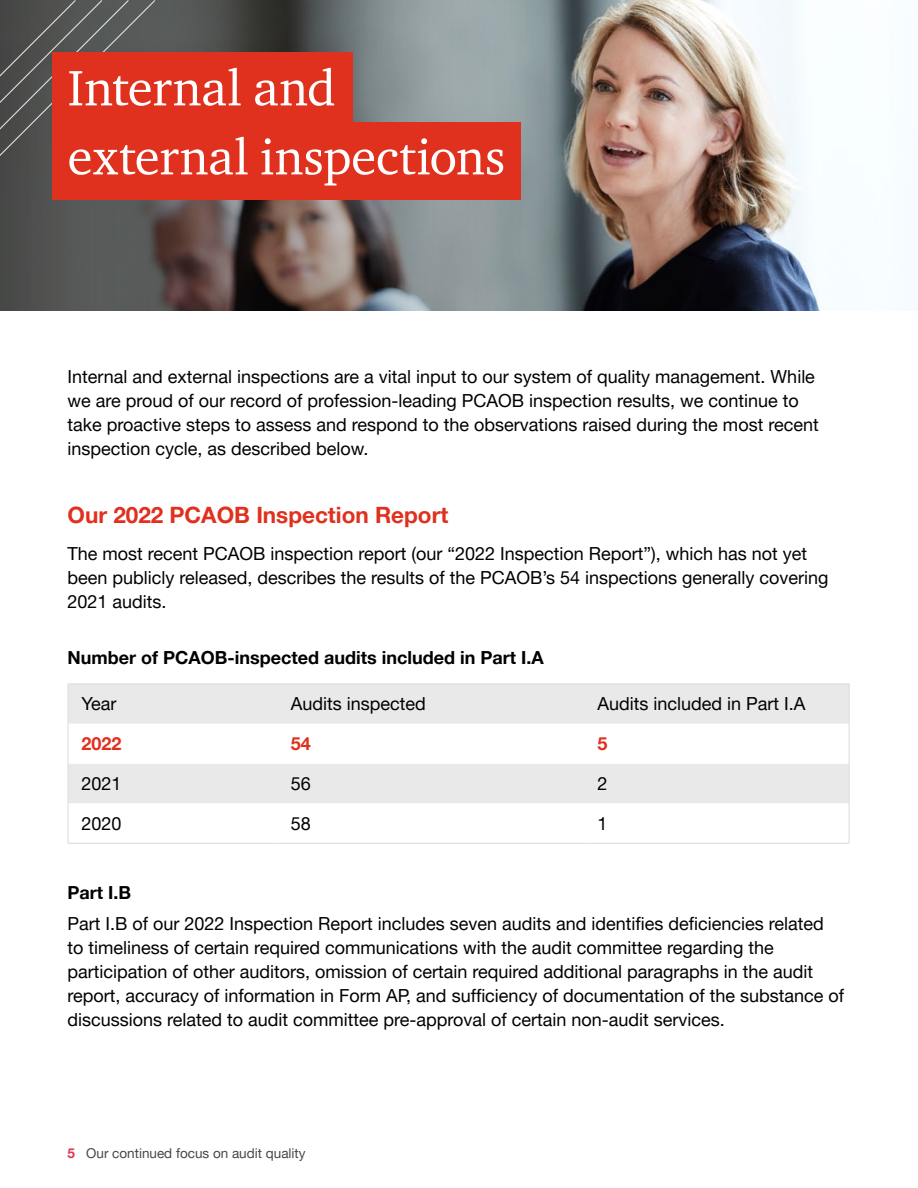
<style>
.page{position:relative;width:918px;height:1188px;background:#fff}
.page>*{position:absolute;margin:0;border:0;box-sizing:border-box;transform-origin:0 0}
.t1{font:51px/69px "ITC Charter Com";color:#fff}
.t2{font:700 22.5px "Helvetica Neue LT Pro";color:#e0301e}
.t3{font:18px/24px "Helvetica Neue LT Pro";color:#000}
.t4{font:700 18px "Helvetica Neue LT Pro";color:#000}
.t5{font:700 18px "Helvetica Neue LT Pro";color:#e0301e}
.t6{font:13.5px "Helvetica Neue LT Pro";color:#464646}
.s1{font-weight:700;color:#d93954}
</style>
<div class="page">
<img style="left:582px;top:0;width:242px;height:310px">
<svg style="left:157px;top:0;width:425px;height:310px;background:#767777"></svg>
<div style="left:69px;top:684px;width:780px;height:40px;background:#e9e9e9"></div>
<svg style="left:69px;top:724px;width:780px;height:119px"></svg>
<hr style="left:68px;top:683px;width:209px;height:1px;background:#dedede">
<hr style="left:68px;top:684px;width:1px;height:40px;background:#dedede">
<hr style="left:277px;top:683px;width:307px;height:1px;background:#dedede">
<hr style="left:584px;top:683px;width:266px;height:1px;background:#dedede">
<hr style="left:849px;top:684px;width:1px;height:40px;background:#dedede">
<hr style="left:68px;top:724px;width:1px;height:40px;background:#dedede">
<hr style="left:849px;top:724px;width:1px;height:40px;background:#dedede">
<hr style="left:68px;top:764px;width:1px;height:39px;background:#dedede">
<hr style="left:849px;top:764px;width:1px;height:39px;background:#dedede">
<hr style="left:68px;top:803px;width:1px;height:40px;background:#dedede">
<hr style="left:849px;top:803px;width:1px;height:40px;background:#dedede">
<hr style="left:68px;top:843px;width:209px;height:1px;background:#dedede">
<hr style="left:277px;top:843px;width:307px;height:1px;background:#dedede">
<hr style="left:584px;top:843px;width:266px;height:1px;background:#dedede">
<svg style="left:0;top:0;width:157px;height:311px;background:#535453"></svg>
<div style="left:52px;top:52px;width:301px;height:78px;background:#e0301e"></div>
<div style="left:52px;top:122px;width:469px;height:77px;background:#e0301e"></div>
<h1 class="t1" style="left:68px;top:53px;width:439px">Internal and external inspections</h1>
<p class="t3" style="left:68px;top:365px;width:753px">Internal and external inspections are a vital input to our system of quality management. While we are proud of our record of profession-leading PCAOB inspection results, we continue to take proactive steps to assess and respond to the observations raised during the most recent inspection cycle, as described below.</p>
<p class="t2" style="left:68px;top:501px;width:382px">Our 2022 PCAOB Inspection Report</p>
<p class="t3" style="left:68px;top:542px;width:763px">The most recent PCAOB inspection report (our “2022 Inspection Report”), which has not yet been publicly released, describes the results of the PCAOB’s 54 inspections generally covering<br>2021 audits.</p>
<p class="t4" style="left:68px;top:646px;width:478px">Number of PCAOB-inspected audits included in Part I.A</p>
<p class="t3" style="left:82px;top:691px;width:36px">Year</p>
<p class="t3" style="left:291px;top:691px;width:137px">Audits inspected</p>
<p class="t3" style="left:598px;top:691px;width:210px">Audits included in Part I.A</p>
<p class="t5" style="left:82px;top:733px;width:42px">2022</p>
<p class="t5" style="left:291px;top:733px;width:22px">54</p>
<p class="t5" style="left:598px;top:733px;width:12px">5</p>
<p class="t3" style="left:82px;top:771px;width:42px">2021</p>
<p class="t3" style="left:291px;top:771px;width:22px">56</p>
<p class="t3" style="left:598px;top:771px;width:12px">2</p>
<p class="t3" style="left:82px;top:811px;width:42px">2020</p>
<p class="t3" style="left:291px;top:811px;width:22px">58</p>
<p class="t3" style="left:598px;top:811px;width:12px">1</p>
<p class="t4" style="left:67px;top:882px;width:65px">Part I.B</p>
<p class="t3" style="left:67px;top:911px;width:778px">Part I.B of our 2022 Inspection Report includes seven audits and identifies deficiencies related to timeliness of certain required communications with the audit committee regarding the participation of other auditors, omission of certain required additional paragraphs in the audit report, accuracy of information in Form AP, and sufficiency of documentation of the substance of discussions related to audit committee pre-approval of certain non-audit services.</p>
<p class="t6" style="left:68px;top:1145px;width:240px"><span class="s1">5</span> Our continued focus on audit quality</p>
</div>
